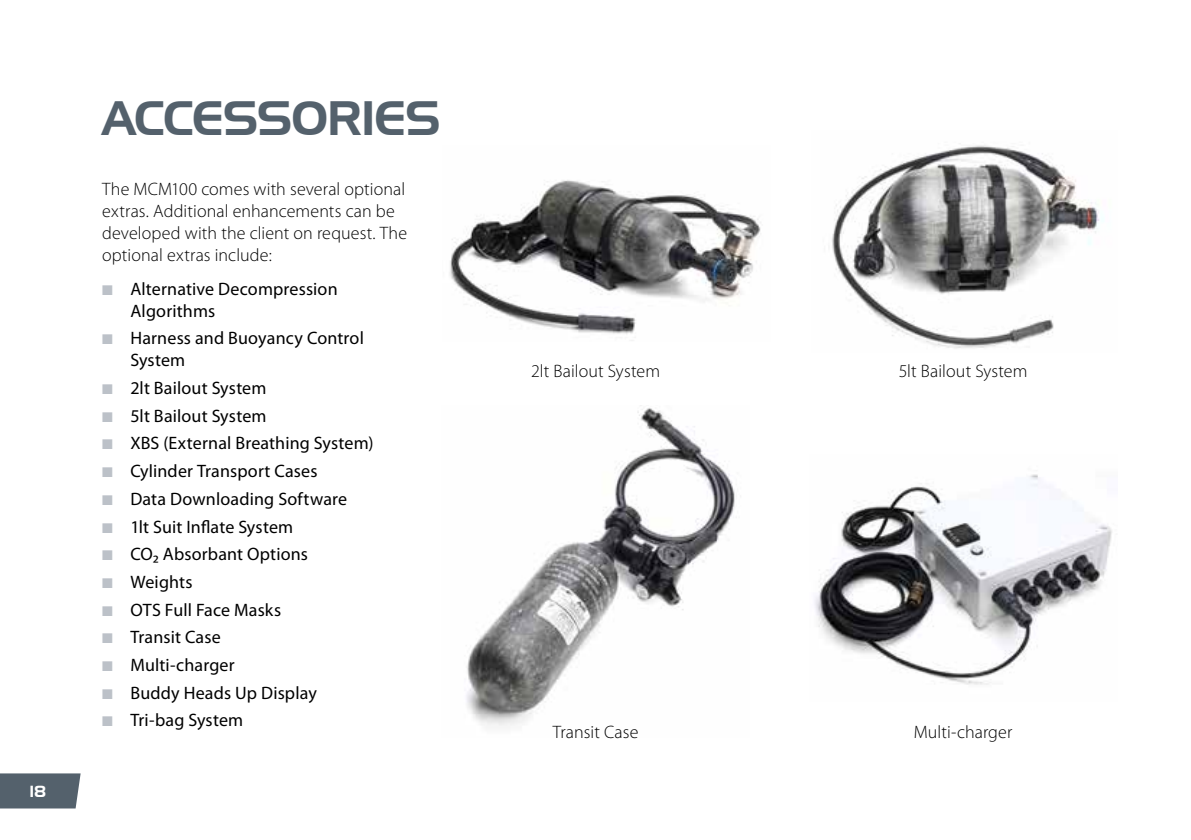
<style>
.page{position:relative;width:1191px;height:840px;background:#fff}
.page>*{position:absolute;margin:0;border:0;box-sizing:border-box;transform-origin:0 0}
.t1{font:48px "Hanzel Normal";letter-spacing:-.02em;color:#54616c}
.t2{font:18px/22px "Myriad Pro";letter-spacing:.01em;color:#000}
.t3{font:300 18px/22px "Myriad Pro";letter-spacing:.005em;color:#000}
.t4{font:16px "Hanzel Normal";color:#fff}
.s1{color:#bcc1c8}
</style>
<div class="page">
<img style="left:814px;top:474px;width:298px;height:211px">
<img style="left:466px;top:408px;width:269px;height:318px">
<img style="left:832px;top:145px;width:271px;height:204px">
<img style="left:449px;top:180px;width:312px;height:161px">
<div style="left:0;top:773px;width:81px;height:35px;background:#54616c"></div>
<p class="t4" style="left:30px;top:781px;width:18px">18</p>
<h1 class="t1" style="left:102px;top:90px;width:340px">ACCESSORIES</h1>
<p class="t3" style="left:102px;top:178px;width:307px">The MCM100 comes with several optional extras. Additional enhancements can be developed with the client on request. The optional extras include:</p>
<p class="t2" style="left:130px;top:277px;width:209px;text-indent:-28px"><span class="s1">■</span> Alternative Decompression<br>Algorithms</p>
<p class="t2" style="left:130px;top:327px;width:235px;text-indent:-28px"><span class="s1">■</span> Harness and Buoyancy Control<br>System</p>
<p class="t2" style="left:102px;top:376px;width:166px"><span class="s1">■</span> 2lt Bailout System</p>
<p class="t2" style="left:102px;top:404px;width:166px"><span class="s1">■</span> 5lt Bailout System</p>
<p class="t2" style="left:102px;top:432px;width:273px"><span class="s1">■</span> XBS (External Breathing System)</p>
<p class="t2" style="left:102px;top:459px;width:217px"><span class="s1">■</span> Cylinder Transport Cases</p>
<p class="t2" style="left:102px;top:487px;width:247px"><span class="s1">■</span> Data Downloading Software</p>
<p class="t2" style="left:102px;top:515px;width:193px"><span class="s1">■</span> 1lt Suit Inflate System</p>
<p class="t2" style="left:102px;top:542px;width:207px"><span class="s1">■</span> CO₂ Absorbant Options</p>
<p class="t2" style="left:102px;top:570px;width:92px"><span class="s1">■</span> Weights</p>
<p class="t2" style="left:102px;top:598px;width:181px"><span class="s1">■</span> OTS Full Face Masks</p>
<p class="t2" style="left:102px;top:625px;width:120px"><span class="s1">■</span> Transit Case</p>
<p class="t2" style="left:102px;top:653px;width:134px"><span class="s1">■</span> Multi-charger</p>
<p class="t2" style="left:102px;top:681px;width:216px"><span class="s1">■</span> Buddy Heads Up Display</p>
<p class="t2" style="left:102px;top:708px;width:143px"><span class="s1">■</span> Tri-bag System</p>
<p class="t3" style="left:531px;top:359px;width:130px">2lt Bailout System</p>
<p class="t3" style="left:898px;top:359px;width:130px">5lt Bailout System</p>
<p class="t3" style="left:553px;top:720px;width:87px">Transit Case</p>
<p class="t3" style="left:913px;top:720px;width:100px">Multi-charger</p>
</div>
